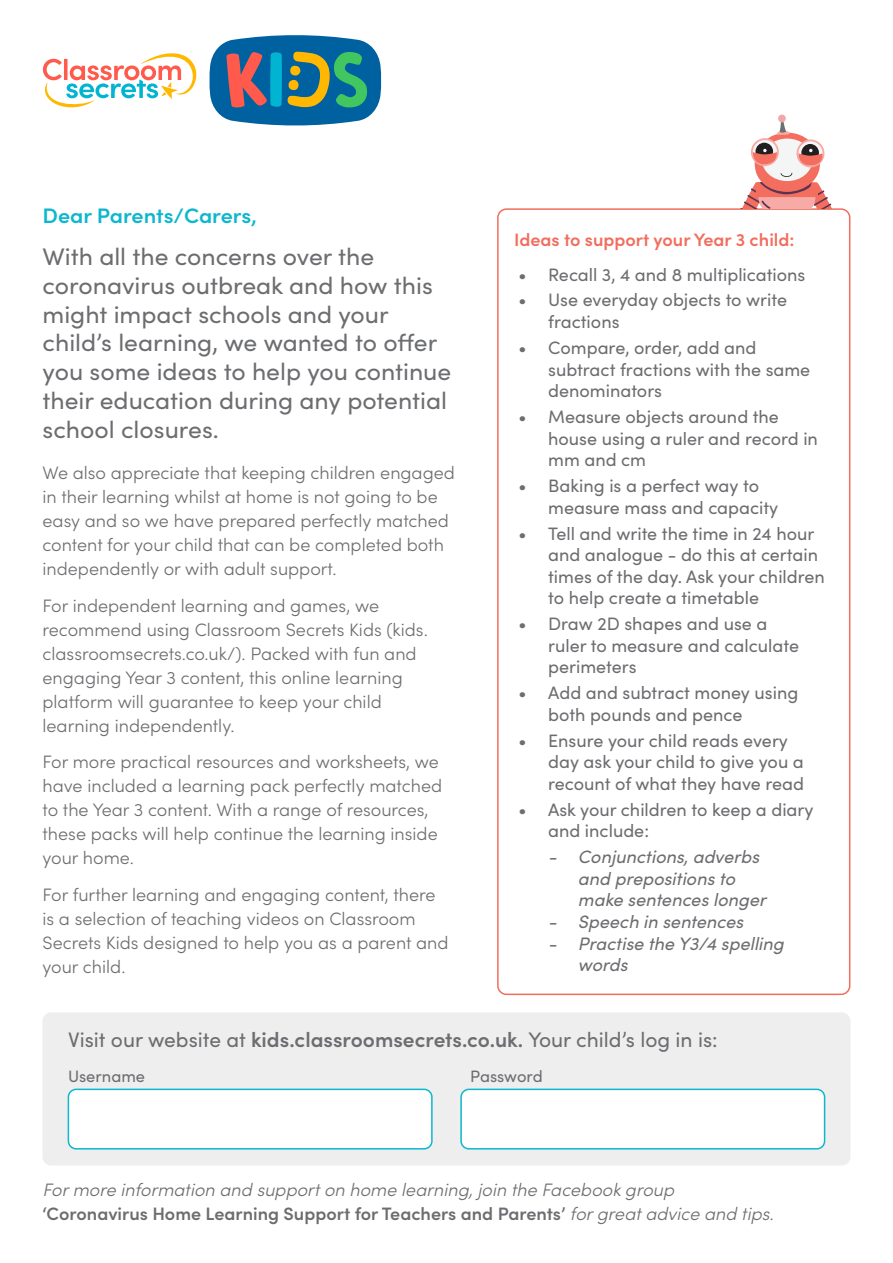
<style>
.page{position:relative;width:893px;height:1263px;background:#fff}
.page>*{position:absolute;margin:0;border:0;box-sizing:border-box;transform-origin:0 0}
.t1{font:24px/28.8px "Sofia Pro";color:#6c6d70}
.t2{font:21px "Sofia Pro";color:#6c6d70}
.t3{font:600 21px "Sofia Pro";letter-spacing:-.005em;color:#0db7ce}
.t4{font:300 18px/24px "Sofia Pro";color:#6c6d70}
.t5{font:18px/21.6px "Sofia Pro";color:#6c6d70}
.t6{font:italic 300 18px/24px "Sofia Pro";color:#6c6d70}
.t7{font:italic 18px/21.6px "Sofia Pro";color:#6c6d70}
.t8{font:600 18px "Sofia Pro";color:#f26d5d}
.t9{font:16.5px "Sofia Pro";color:#6c6d70}
.s1{font-weight:600}
.s2{font-weight:600;font-style:normal}
</style>
<div class="page">
<div style="left:43px;top:1012px;width:807px;height:153px;background:#eeeeef;border-radius:9px"></div>
<div style="left:68px;top:1089px;width:364px;height:60px;background:#fff;border-radius:8px"></div>
<div style="left:68px;top:1088px;width:365px;height:61px;border:2px solid #0db7ce;border-radius:8px"></div>
<div style="left:461px;top:1089px;width:364px;height:60px;background:#fff;border-radius:8px"></div>
<div style="left:460px;top:1088px;width:365px;height:61px;border:2px solid #0db7ce;border-radius:8px"></div>
<div style="left:497px;top:208px;width:353px;height:787px;border:2px solid #f26d5d;border-radius:9px"></div>
<svg style="left:43px;top:35px;width:338px;height:90px"></svg>
<svg style="left:737px;top:120px;width:101px;height:89px"></svg>
<div style="left:778px;top:115px;width:8px;height:7px;background:#f0a7a6;border-radius:50%"></div>
<p class="t3" style="left:43px;top:200px;width:216px">Dear Parents/Carers,</p>
<p class="t1" style="left:43px;top:241px;width:410px">With all the concerns over the coronavirus outbreak and how this might impact schools and your child’s learning, we wanted to offer you some ideas to help you continue their education during any potential school closures.</p>
<p class="t4" style="left:43px;top:459px;width:414px">We also appreciate that keeping children engaged in their learning whilst at home is not going to be easy and so we have prepared perfectly matched content for your child that can be completed both independently or with adult support.</p>
<p class="t4" style="left:43px;top:592px;width:387px">For independent learning and games, we recommend using Classroom Secrets Kids (kids. classroomsecrets.co.uk/). Packed with fun and engaging Year 3 content, this online learning platform will guarantee to keep your child learning independently.</p>
<p class="t4" style="left:43px;top:749px;width:401px">For more practical resources and worksheets, we have included a learning pack perfectly matched to the Year 3 content. With a range of resources, these packs will help continue the learning inside your home.</p>
<p class="t4" style="left:43px;top:882px;width:407px">For further learning and engaging content, there is a selection of teaching videos on Classroom Secrets Kids designed to help you as a parent and your child.</p>
<p class="t8" style="left:514px;top:226px;width:282px">Ideas to support your Year 3 child:</p>
<p class="t5" style="left:518px;top:262px;width:289px">• Recall 3, 4 and 8 multiplications</p>
<p class="t5" style="left:548px;top:288px;width:240px;text-indent:-30px">• Use everyday objects to write fractions</p>
<p class="t5" style="left:548px;top:336px;width:264px;text-indent:-30px">• Compare, order, add and subtract fractions with the same denominators</p>
<p class="t5" style="left:548px;top:405px;width:271px;text-indent:-30px">• Measure objects around the house using a ruler and record in mm and cm</p>
<p class="t5" style="left:548px;top:474px;width:232px;text-indent:-30px">• Baking is a perfect way to measure mass and capacity</p>
<p class="t5" style="left:548px;top:521px;width:278px;text-indent:-30px">• Tell and write the time in 24 hour and analogue - do this at certain times of the day. Ask your children to help create a timetable</p>
<p class="t5" style="left:548px;top:612px;width:252px;text-indent:-30px">• Draw 2D shapes and use a ruler to measure and calculate perimeters</p>
<p class="t5" style="left:548px;top:681px;width:252px;text-indent:-30px">• Add and subtract money using both pounds and pence</p>
<p class="t5" style="left:548px;top:729px;width:257px;text-indent:-30px">• Ensure your child reads every day ask your child to give you a recount of what they have read</p>
<p class="t5" style="left:548px;top:798px;width:267px;text-indent:-30px">• Ask your children to keep a diary and include:</p>
<p class="t7" style="left:578px;top:845px;width:190px;text-indent:-30px">- Conjunctions, adverbs and prepositions to make sentences longer</p>
<p class="t7" style="left:548px;top:910px;width:197px">- Speech in sentences</p>
<p class="t7" style="left:578px;top:931px;width:207px;text-indent:-30px">- Practise the Y3/4 spelling words</p>
<p class="t2" style="left:68px;top:1024px;width:651px">Visit our website at <span class="s1">kids.classroomsecrets.co.uk.</span> Your child’s log in is:</p>
<p class="t9" style="left:68px;top:1064px;width:79px">Username</p>
<p class="t9" style="left:470px;top:1064px;width:74px">Password</p>
<p class="t6" style="left:43px;top:1177px;width:733px">For more information and support on home learning, join the Facebook group <span class="s2">‘Coronavirus Home Learning Support for Teachers and Parents’</span> for great advice and tips.</p>
</div>
